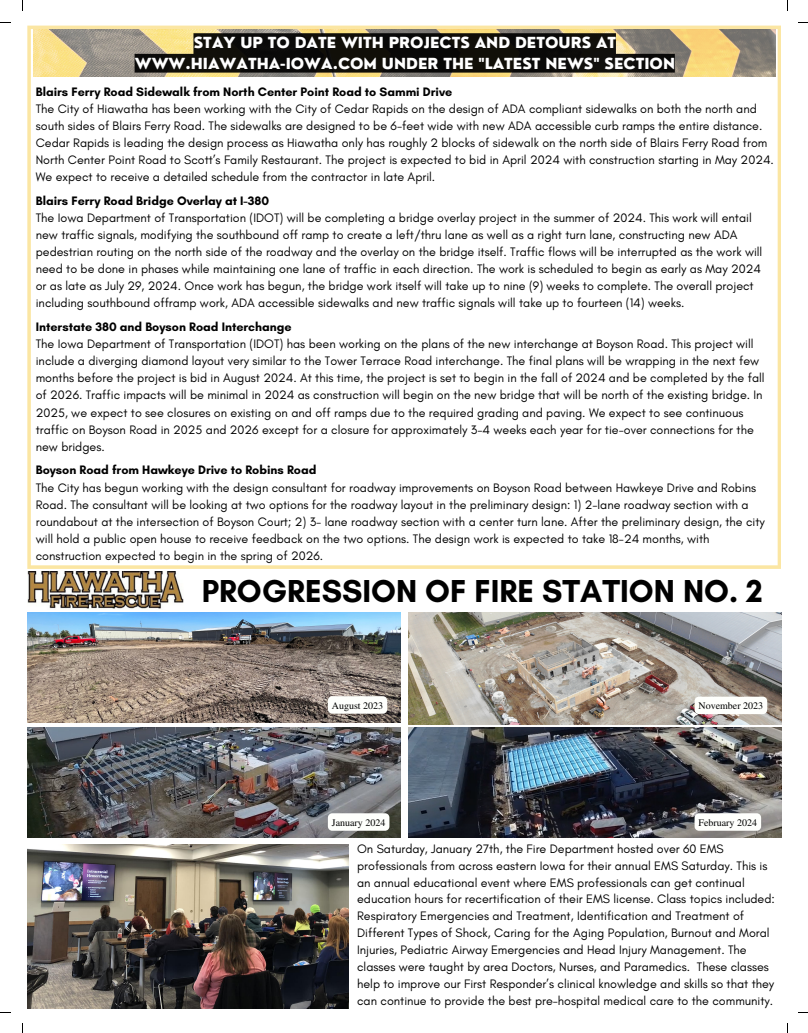
<style>
.page{position:relative;width:808px;height:1033px;background:#fff}
.page>*{position:absolute;margin:0;border:0;box-sizing:border-box;transform-origin:0 0}
.t1{font:700 32.38px "Glacial Indifference";color:#000}
.t2{font:800 14.88px/20.6px "Nourd";color:#fff;text-align:center}
.t3{font:12.5px/17.1px "Glacial Indifference";color:#000}
.t4{font:10px "Te X Gyre Termes";color:#000}
.s1{font-weight:700}
</style>
<div class="page">
<svg style="left:27px;top:26px;width:754px;height:543px"></svg>
<img style="left:34px;top:30px;width:741px;height:47px">
<img style="left:27px;top:844px;width:321px;height:164px">
<svg style="left:135px;top:33px;width:539px;height:40px;background:#222018"></svg>
<img style="left:27px;top:571px;width:156px;height:39px">
<img style="left:27px;top:612px;width:373px;height:110px">
<img style="left:408px;top:612px;width:373px;height:112px">
<img style="left:408px;top:727px;width:373px;height:110px">
<img style="left:27px;top:727px;width:373px;height:110px">
<svg style="left:328px;top:696px;width:59px;height:17px"></svg>
<svg style="left:694px;top:696px;width:73px;height:18px"></svg>
<svg style="left:694px;top:813px;width:67px;height:17px"></svg>
<svg style="left:328px;top:813px;width:61px;height:17px"></svg>
<h3 class="t2" style="left:135px;top:32px;width:541px">STAY UP TO DATE WITH PROJECTS AND DETOURS AT<br>WWW.HIAWATHA-IOWA.COM UNDER THE "LATEST NEWS" SECTION</h3>
<p class="t3" style="left:36px;top:83px;width:739px"><span class="s1">Blairs Ferry Road Sidewalk from North Center Point Road to Sammi Drive<br></span>The City of Hiawatha has been working with the City of Cedar Rapids on the design of ADA compliant sidewalks on both the north and south sides of Blairs Ferry Road. The sidewalks are designed to be 6-feet wide with new ADA accessible curb ramps the entire distance.<br>Cedar Rapids is leading the design process as Hiawatha only has roughly 2 blocks of sidewalk on the north side of Blairs Ferry Road from North Center Point Road to Scott’s Family Restaurant. The project is expected to bid in April 2024 with construction starting in May 2024.<br>We expect to receive a detailed schedule from the contractor in late April.</p>
<h2 class="t3" style="left:36px;top:192px;width:728px"><span class="s1">Blairs Ferry Road Bridge Overlay at I-380<br></span>The Iowa Department of Transportation (IDOT) will be completing a bridge overlay project in the summer of 2024. This work will entail new traffic signals, modifying the southbound off ramp to create a left/thru lane as well as a right turn lane, constructing new ADA pedestrian routing on the north side of the roadway and the overlay on the bridge itself. Traffic flows will be interrupted as the work will need to be done in phases while maintaining one lane of traffic in each direction. The work is scheduled to begin as early as May 2024 or as late as July 29, 2024. Once work has begun, the bridge work itself will take up to nine (9) weeks to complete. The overall project including southbound offramp work, ADA accessible sidewalks and new traffic signals will take up to fourteen (14) weeks.</h2>
<h3 class="t3" style="left:36px;top:318px;width:730px"><span class="s1">Interstate 380 and Boyson Road Interchange<br></span>The Iowa Department of Transportation (IDOT) has been working on the plans of the new interchange at Boyson Road. This project will include a diverging diamond layout very similar to the Tower Terrace Road interchange. The final plans will be wrapping in the next few months before the project is bid in August 2024. At this time, the project is set to begin in the fall of 2024 and be completed by the fall of 2026. Traffic impacts will be minimal in 2024 as construction will begin on the new bridge that will be north of the existing bridge. In 2025, we expect to see closures on existing on and off ramps due to the required grading and paving. We expect to see continuous traffic on Boyson Road in 2025 and 2026 except for a closure for approximately 3-4 weeks each year for tie-over connections for the new bridges.</h3>
<h3 class="t3" style="left:36px;top:461px;width:730px"><span class="s1">Boyson Road from Hawkeye Drive to Robins Road<br></span>The City has begun working with the design consultant for roadway improvements on Boyson Road between Hawkeye Drive and Robins Road. The consultant will be looking at two options for the roadway layout in the preliminary design: 1) 2-lane roadway section with a roundabout at the intersection of Boyson Court; 2) 3- lane roadway section with a center turn lane. After the preliminary design, the city will hold a public open house to receive feedback on the two options. The design work is expected to take 18-24 months, with construction expected to begin in the spring of 2026.</h3>
<p class="t1" style="left:202px;top:571px;width:562px">PROGRESSION OF FIRE STATION NO. 2</p>
<h1 class="t4" style="left:332px;top:698px;width:53px">August 2023</h1>
<p class="t4" style="left:698px;top:698px;width:66px">November 2023</p>
<p class="t4" style="left:332px;top:815px;width:55px">January 2024</p>
<p class="t4" style="left:698px;top:815px;width:60px">February 2024</p>
<h3 class="t3" style="left:357px;top:840px;width:419px">On Saturday, January 27th, the Fire Department hosted over 60 EMS professionals from across eastern Iowa for their annual EMS Saturday. This is an annual educational event where EMS professionals can get continual education hours for recertification of their EMS license. Class topics included:<br>Respiratory Emergencies and Treatment, Identification and Treatment of Different Types of Shock, Caring for the Aging Population, Burnout and Moral Injuries, Pediatric Airway Emergencies and Head Injury Management. The classes were taught by area Doctors, Nurses, and Paramedics. These classes help to improve our First Responder’s clinical knowledge and skills so that they can continue to provide the best pre-hospital medical care to the community.</h3>
</div>
